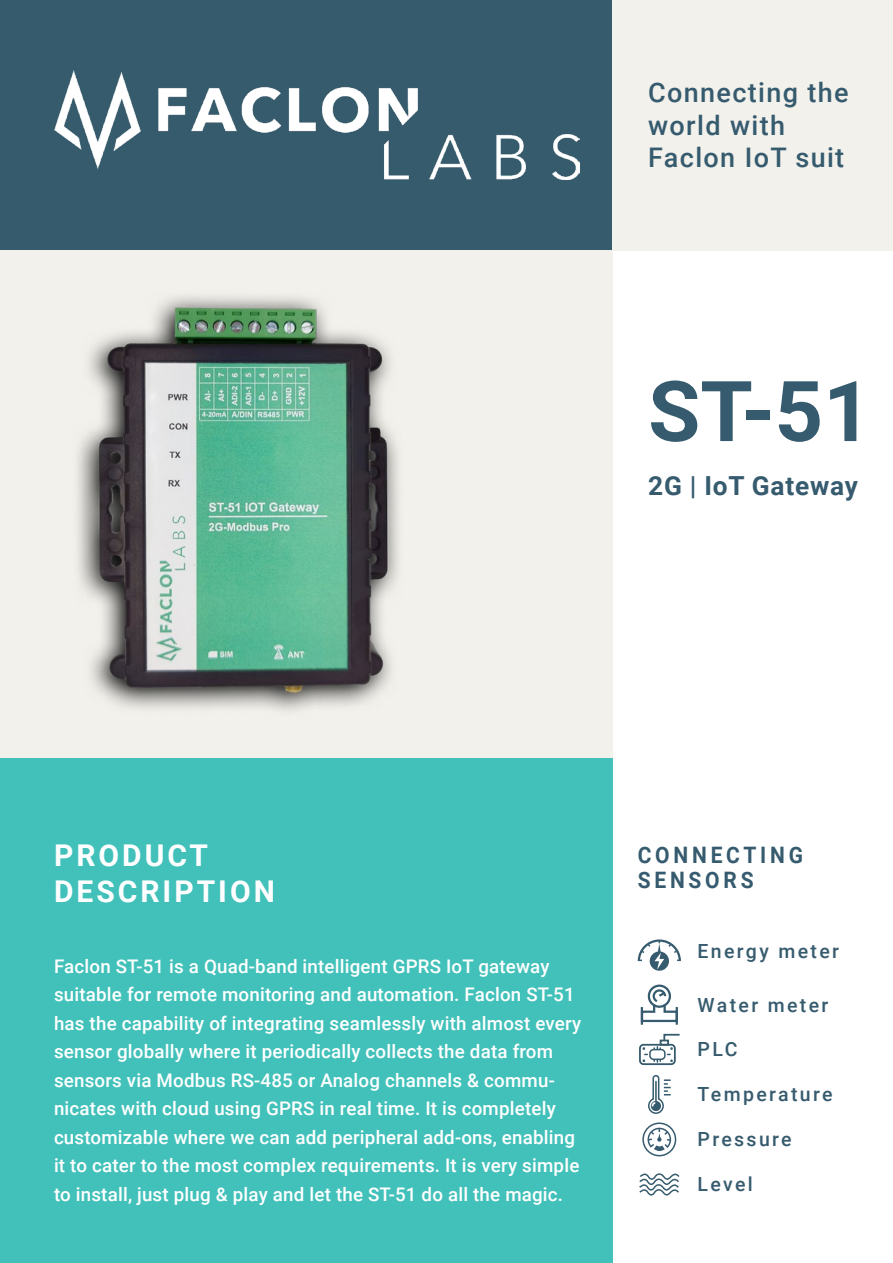
<style>
.page{position:relative;width:893px;height:1263px;background:#fff}
.page>*{position:absolute;margin:0;border:0;box-sizing:border-box;transform-origin:0 0}
.t1{font:700 84px "Roboto";color:#365b6e}
.t2{font:700 30px "Roboto";letter-spacing:.1em;color:#fff}
.t3{font:500 27px "Roboto";letter-spacing:.05em;color:#365b6e}
.t4{font:700 26.25px "Roboto";letter-spacing:.03em;color:#365b6e}
.t5{font:700 22.65px "Roboto";letter-spacing:.18em;color:#365b6e;scale:.93 1}
.t6{font:500 19.5px "Roboto";letter-spacing:.12em;color:#365b6e}
.t7{font:500 18.75px/28.5px "Roboto";letter-spacing:.01em;color:#fff}
</style>
<div class="page">
<div style="left:0;top:0;width:612px;height:250px;background:#365b6d"></div>
<div style="left:0;top:250px;width:612px;height:509px;background:#f2f1ec"></div>
<div style="left:0;top:759px;width:612px;height:504px;background:#42c1ba"></div>
<div style="left:612px;top:0;width:281px;height:250px;background:#f2f1ec"></div>
<img style="left:54px;top:71px;width:525px;height:109px">
<img style="left:77px;top:296px;width:322px;height:415px">
<svg style="left:648px;top:1075px;width:23px;height:39px"></svg>
<div style="left:642px;top:1122px;width:34px;height:34px;border:2px solid #365b6e;border-radius:50%"></div>
<svg style="left:647px;top:1127px;width:25px;height:26px"></svg>
<svg style="left:639px;top:1173px;width:41px;height:23px"></svg>
<svg style="left:637px;top:939px;width:44px;height:32px"></svg>
<div style="left:648px;top:984px;width:23px;height:24px;border:2px solid #365b6e;border-radius:50%"></div>
<svg style="left:640px;top:988px;width:38px;height:37px"></svg>
<div style="left:639px;top:1044px;width:37px;height:21px;border:2px solid #365b6e;border-radius:4px"></div>
<svg style="left:643px;top:1033px;width:37px;height:30px"></svg>
<p class="t3" style="left:648px;top:74px;width:202px">Connecting the</p>
<p class="t3" style="left:648px;top:106px;width:138px">world with</p>
<p class="t3" style="left:648px;top:138px;width:198px">Faclon IoT suit</p>
<p class="t1" style="left:648px;top:352px;width:225px">ST-51</p>
<p class="t4" style="left:648px;top:467px;width:211px">2G | IoT Gateway</p>
<p class="t2" style="left:54px;top:834px;width:156px">PRODUCT</p>
<p class="t2" style="left:54px;top:870px;width:222px">DESCRIPTION</p>
<p class="t7" style="left:54px;top:951px;width:529px">Faclon ST-51 is a Quad-band intelligent GPRS IoT gateway suitable for remote monitoring and automation. Faclon ST-51 has the capability of integrating seamlessly with almost every sensor globally where it periodically collects the data from sensors via Modbus RS-485 or Analog channels &amp; commu&shy;nicates with cloud using GPRS in real time. It is completely customizable where we can add peripheral add-ons, enabling it to cater to the most complex requirements. It is very simple to install, just plug &amp; play and let the ST-51 do all the magic.</p>
<p class="t5" style="left:638px;top:839px;width:179px">CONNECTING</p>
<p class="t5" style="left:638px;top:864px;width:126px">SENSORS</p>
<p class="t6" style="left:698px;top:937px;width:143px">Energy meter</p>
<p class="t6" style="left:698px;top:991px;width:132px">Water meter</p>
<p class="t6" style="left:698px;top:1036px;width:41px">PLC</p>
<p class="t6" style="left:698px;top:1081px;width:136px">Temperature</p>
<p class="t6" style="left:698px;top:1126px;width:96px">Pressure</p>
<p class="t6" style="left:698px;top:1171px;width:57px">Level</p>
</div>
